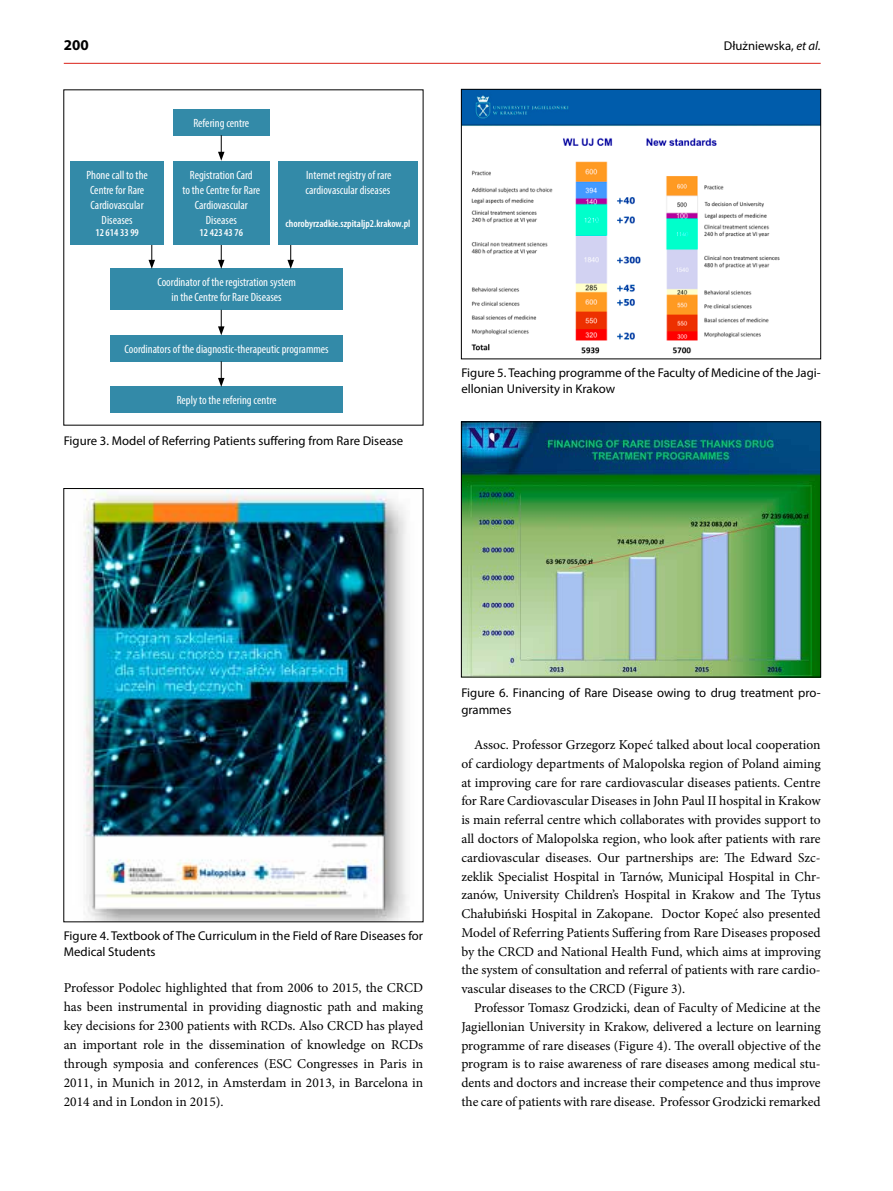
<style>
.page{position:relative;width:893px;height:1191px;background:#fff}
.page>*{position:absolute;margin:0;border:0;box-sizing:border-box;transform-origin:0 0}
.t1{font:700 15px "Myriad Pro";color:#000}
.t2{font:13.5px/18.8px "Minion Pro";color:#000;text-align:justify}
.t3{font:12.75px/16.5px "Myriad Pro";color:#000}
.t4{font:condensed 12px/15px "Myriad Pro";color:#fff;text-align:center}
.t5{font:600 condensed 10.5px "Myriad Pro";color:#fff}
.s1{font-style:italic}
</style>
<div class="page">
<hr style="left:64px;top:63px;width:757px;height:1px;background:#da2118">
<img style="left:83px;top:490px;width:324px;height:430px">
<img style="left:463px;top:91px;width:356px;height:263px">
<div style="left:461px;top:89px;width:360px;height:270px;border:1px solid #000"></div>
<img style="left:463px;top:423px;width:356px;height:252px">
<div style="left:461px;top:421px;width:360px;height:256px;border:1px solid #000"></div>
<div style="left:173px;top:109px;width:97px;height:26px;background:#338aa8"></div>
<div style="left:111px;top:269px;width:232px;height:41px;background:#338aa8"></div>
<div style="left:111px;top:335px;width:232px;height:26px;background:#338aa8"></div>
<div style="left:111px;top:387px;width:232px;height:26px;background:#338aa8"></div>
<svg style="left:218px;top:135px;width:7px;height:26px"></svg>
<svg style="left:218px;top:244px;width:7px;height:25px"></svg>
<svg style="left:218px;top:310px;width:7px;height:25px"></svg>
<svg style="left:218px;top:361px;width:7px;height:26px"></svg>
<svg style="left:149px;top:244px;width:6px;height:25px"></svg>
<svg style="left:287px;top:244px;width:7px;height:25px"></svg>
<div style="left:70px;top:161px;width:94px;height:83px;background:#338aa8"></div>
<div style="left:173px;top:161px;width:97px;height:83px;background:#338aa8"></div>
<div style="left:278px;top:161px;width:140px;height:83px;background:#338aa8"></div>
<p class="t1" style="left:64px;top:35px;width:26px">200</p>
<p class="t3" style="left:724px;top:37px;width:98px">Dłużniewska, <span class="s1">et al.</span></p>
<p class="t4" style="left:86px;top:167px;width:63px">Phone call to the<br>Centre for Rare<br>Cardiovascular<br>Diseases</p>
<p class="t5" style="left:95px;top:226px;width:45px">12 614 33 99</p>
<p class="t4" style="left:193px;top:115px;width:57px">Refering centre</p>
<p class="t4" style="left:182px;top:167px;width:79px">Registration Card<br>to the Centre for Rare<br>Cardiovascular<br>Diseases</p>
<p class="t5" style="left:200px;top:226px;width:45px">12 423 43 76</p>
<p class="t4" style="left:306px;top:167px;width:87px;text-align:left">Internet registry of rare cardiovascular diseases</p>
<p class="t5" style="left:285px;top:218px;width:126px">chorobyrzadkie.szpitaljp2.krakow.pl</p>
<p class="t4" style="left:157px;top:275px;width:140px">Coordinator of the registration system in the Centre for Rare Diseases</p>
<p class="t4" style="left:125px;top:341px;width:206px">Coordinators of the diagnostic-therapeutic programmes</p>
<p class="t4" style="left:177px;top:393px;width:101px">Reply to the refering centre</p>
<p class="t3" style="left:64px;top:432px;width:341px">Figure 3. Model of Referring Patients suffering from Rare Disease</p>
<p class="t3" style="left:461px;top:364px;width:361px">Figure 5. Teaching programme of the Faculty of Medicine of the Jagi&shy;ellonian University in Krakow</p>
<p class="t3" style="left:64px;top:927px;width:361px">Figure 4. Textbook of The Curriculum in the Field of Rare Diseases for<br>Medical Students</p>
<p class="t2" style="left:64px;top:978px;width:361px">Professor Podolec highlighted that from 2006 to 2015, the CRCD has been instrumental in providing diagnostic path and making key decisions for 2300 patients with RCDs. Also CRCD has played an important role in the dissemination of knowledge on RCDs through symposia and conferences (ESC Congresses in Paris in 2011, in Munich in 2012, in Amsterdam in 2013, in Barcelona in 2014 and in London in 2015).</p>
<p class="t3" style="left:461px;top:684px;width:361px">Figure 6. Financing of Rare Disease owing to drug treatment pro&shy;grammes</p>
<p class="t2" style="left:461px;top:735px;width:361px;text-indent:13px">Assoc. Professor Grzegorz Kopeć talked about local cooperation of cardiology departments of Malopolska region of Poland aiming at improving care for rare cardiovascular diseases patients. Centre for Rare Cardiovascular Diseases in John Paul II hospital in Krakow is main referral centre which collaborates with provides support to all doctors of Malopolska region, who look after patients with rare cardiovascular diseases. Our partnerships are: The Edward Szc&shy;zeklik Specialist Hospital in Tarnów, Municipal Hospital in Chr&shy;zanów, University Children’s Hospital in Krakow and The Tytus Chałubiński Hospital in Zakopane. Doctor Kopeć also presented Model of Referring Patients Suffering from Rare Diseases proposed by the CRCD and National Health Fund, which aims at improving the system of consultation and referral of patients with rare cardio&shy;vascular diseases to the CRCD (Figure 3).</p>
<p class="t2" style="left:461px;top:998px;width:361px;text-indent:13px">Professor Tomasz Grodzicki, dean of Faculty of Medicine at the Jagiellonian University in Krakow, delivered a lecture on learning programme of rare diseases (Figure 4). The overall objective of the program is to raise awareness of rare diseases among medical stu&shy;dents and doctors and increase their competence and thus improve the care of patients with rare disease. Professor Grodzicki remarked</p>
</div>
